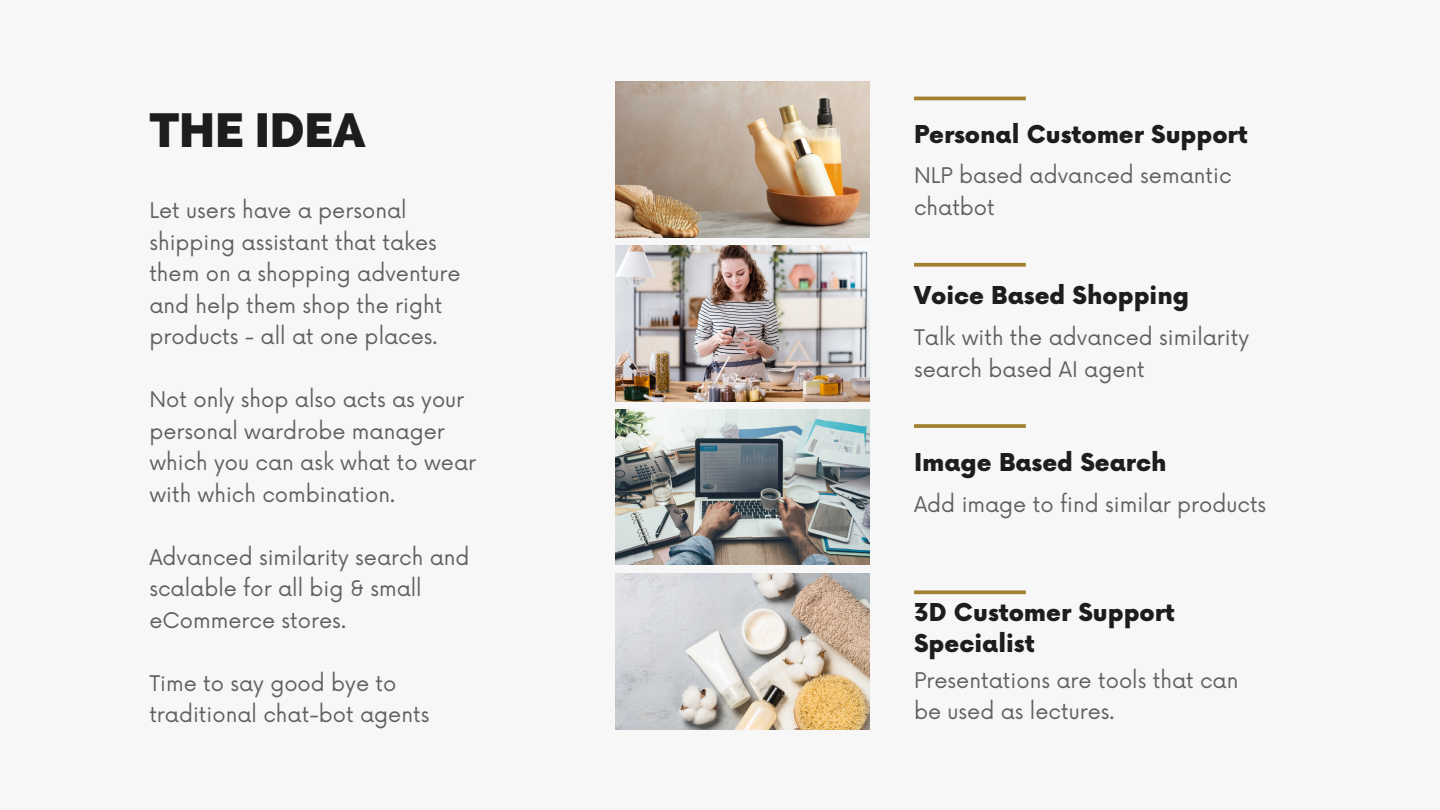
<style>
.page{position:relative;width:1440px;height:810px;background:#f7f7f7}
.page>*{position:absolute;margin:0;border:0;box-sizing:border-box;transform-origin:0 0}
.t1{font:800 48px "Raleway";color:#1d1d1f}
.t2{font:900 24px/30.8px "Now";color:#1d1d1f}
.t3{font:21px/31.5px "Now";color:#606060}
</style>
<div class="page">
<img style="left:616px;top:81px;width:253px;height:156px">
<img style="left:616px;top:245px;width:253px;height:156px">
<img style="left:616px;top:409px;width:253px;height:156px">
<img style="left:616px;top:573px;width:253px;height:156px">
<hr style="left:914px;top:97px;width:112px;height:3px;background:#a28231">
<svg style="left:914px;top:263px;width:112px;height:4px"></svg>
<svg style="left:914px;top:424px;width:112px;height:4px"></svg>
<svg style="left:914px;top:590px;width:112px;height:4px"></svg>
<p class="t1" style="left:149px;top:102px;width:217px">THE IDEA</p>
<p class="t3" style="left:149px;top:196px;width:313px">Let users have a personal shipping assistant that takes them on a shopping adventure and help them shop the right products - all at one places.</p>
<p class="t3" style="left:149px;top:385px;width:328px">Not only shop also acts as your personal wardrobe manager which you can ask what to wear with which combination.</p>
<p class="t3" style="left:149px;top:543px;width:322px">Advanced similarity search and scalable for all big &amp; small eCommerce stores.</p>
<p class="t3" style="left:149px;top:669px;width:282px">Time to say good bye to traditional chat-bot agents</p>
<p class="t2" style="left:914px;top:120px;width:335px">Personal Customer Support</p>
<p class="t3" style="left:914px;top:161px;width:319px">NLP based advanced semantic chatbot</p>
<p class="t2" style="left:914px;top:282px;width:277px">Voice Based Shopping</p>
<p class="t3" style="left:914px;top:323px;width:337px">Talk with the advanced similarity search based AI agent</p>
<p class="t2" style="left:914px;top:448px;width:254px">Image Based Search</p>
<p class="t3" style="left:914px;top:489px;width:354px">Add image to find similar products</p>
<p class="t2" style="left:914px;top:598px;width:262px">3D Customer Support<br>Specialist</p>
<p class="t3" style="left:914px;top:666px;width:326px">Presentations are tools that can be used as lectures.</p>
</div>
